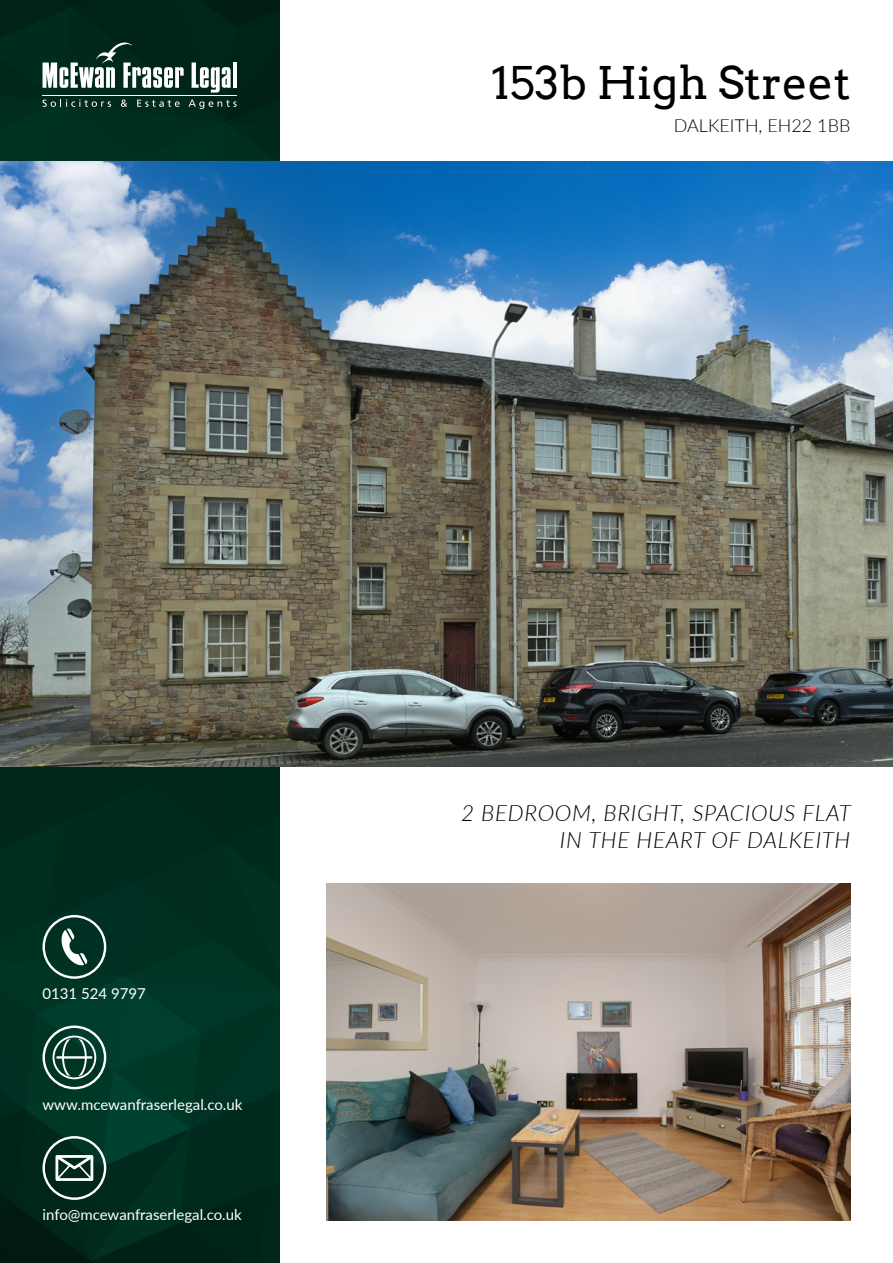
<style>
.page{position:relative;width:893px;height:1263px;background:#fff}
.page>*{position:absolute;margin:0;border:0;box-sizing:border-box;transform-origin:0 0}
.t1{font:45px "Arvo";color:#000}
.t2{font:italic 300 22.5px/27px "Lato";letter-spacing:.03em;color:#000;text-align:right}
.t3{font:300 18px "Lato";color:#000}
.t4{font:15px "Lato";color:#fff}
</style>
<div class="page">
<img style="left:0;top:0;width:279px;height:1263px">
<img style="left:0;top:162px;width:893px;height:605px">
<svg style="left:43px;top:43px;width:141px;height:45px"></svg>
<svg style="left:192px;top:63px;width:39px;height:30px"></svg>
<hr style="left:233px;top:63px;width:4px;height:25px;background:#fff">
<hr style="left:43px;top:95px;width:194px;height:1px;background:#fff">
<svg style="left:43px;top:99px;width:68px;height:8px"></svg>
<svg style="left:121px;top:100px;width:6px;height:7px"></svg>
<svg style="left:137px;top:100px;width:43px;height:7px"></svg>
<svg style="left:189px;top:100px;width:48px;height:9px"></svg>
<img style="left:326px;top:883px;width:524px;height:337px">
<svg style="left:43px;top:915px;width:63px;height:64px"></svg>
<svg style="left:43px;top:1025px;width:63px;height:64px"></svg>
<svg style="left:43px;top:1136px;width:63px;height:64px"></svg>
<h1 class="t1" style="left:491px;top:55px;width:361px">153b High Street</h1>
<p class="t3" style="left:674px;top:113px;width:178px">DALKEITH, EH22 1BB</p>
<p class="t4" style="left:43px;top:983px;width:105px">0131 524 9797</p>
<p class="t4" style="left:43px;top:1094px;width:201px">www.mcewanfraserlegal.co.uk</p>
<p class="t4" style="left:43px;top:1204px;width:201px">info@mcewanfraserlegal.co.uk</p>
<h2 class="t2" style="left:461px;top:798px;width:391px">2 BEDROOM, BRIGHT, SPACIOUS FLAT<br>IN THE HEART OF DALKEITH</h2>
</div>
